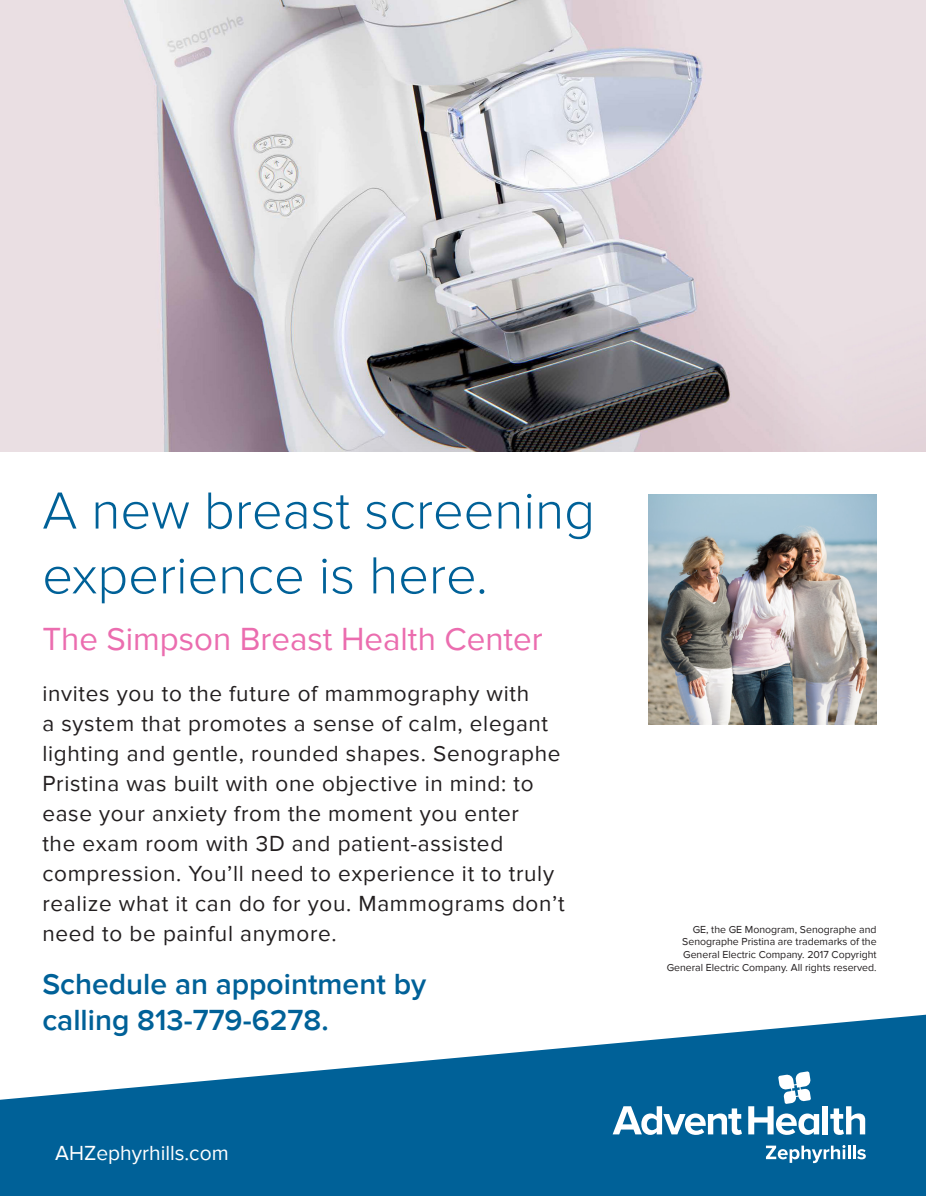
<style>
.page{position:relative;width:926px;height:1196px;background:#fff}
.page>*{position:absolute;margin:0;border:0;box-sizing:border-box;transform-origin:0 0}
.t1{font:300 54px "Proxima Nova";color:#006198}
.t2{font:33px "Proxima Nova";color:#eb6daf}
.t3{font:600 30px/36px "Proxima Nova";color:#006198}
.t4{font:22.5px/30px "Proxima Nova";letter-spacing:.03em;color:#231f20}
.t5{font:21px "Proxima Nova";color:#fff}
.t6{font:10.5px/12.6px "Proxima Nova";color:#231f20;text-align:right}
</style>
<div class="page">
<svg style="left:0;top:1014px;width:925px;height:182px;fill:#006198"></svg>
<img style="left:0;top:0;width:925px;height:451px">
<img style="left:648px;top:494px;width:228px;height:231px">
<svg style="left:765px;top:1145px;width:80px;height:18px"></svg>
<hr style="left:847px;top:1145px;width:3px;height:14px;background:#fff">
<hr style="left:852px;top:1145px;width:3px;height:14px;background:#fff">
<svg style="left:857px;top:1149px;width:8px;height:10px"></svg>
<svg style="left:612px;top:1106px;width:129px;height:29px"></svg>
<div style="left:822px;top:1106px;width:6px;height:28px;background:#fff"></div>
<svg style="left:830px;top:1106px;width:35px;height:29px"></svg>
<svg style="left:748px;top:1071px;width:71px;height:64px"></svg>
<svg style="left:0;top:1189px;width:2px;height:7px"></svg>
<svg style="left:918px;top:0;width:8px;height:3px"></svg>
<svg style="left:918px;top:1189px;width:8px;height:7px"></svg>
<p class="t1" style="left:42px;top:470px;width:554px">A new breast screening</p>
<p class="t1" style="left:42px;top:535px;width:447px">experience is here.</p>
<p class="t2" style="left:42px;top:620px;width:502px">The Simpson Breast Health Center</p>
<p class="t4" style="left:42px;top:678px;width:523px">invites you to the future of mammography with<br>a system that promotes a sense of calm, elegant lighting and gentle, rounded shapes. Senographe Pristina was built with one objective in mind: to ease your anxiety from the moment you enter<br>the exam room with 3D and patient-assisted compression. You’ll need to experience it to truly realize what it can do for you. Mammograms don’t need to be painful anymore.</p>
<p class="t3" style="left:42px;top:966px;width:385px">Schedule an appointment by calling 813-779-6278.</p>
<p class="t5" style="left:55px;top:1141px;width:175px">AHZephyrhills.com</p>
<p class="t6" style="left:666px;top:923px;width:211px">GE, the GE Monogram, Senographe and Senographe Pristina are trademarks of the General Electric Company. 2017 Copyright General Electric Company. All rights reserved.</p>
</div>
